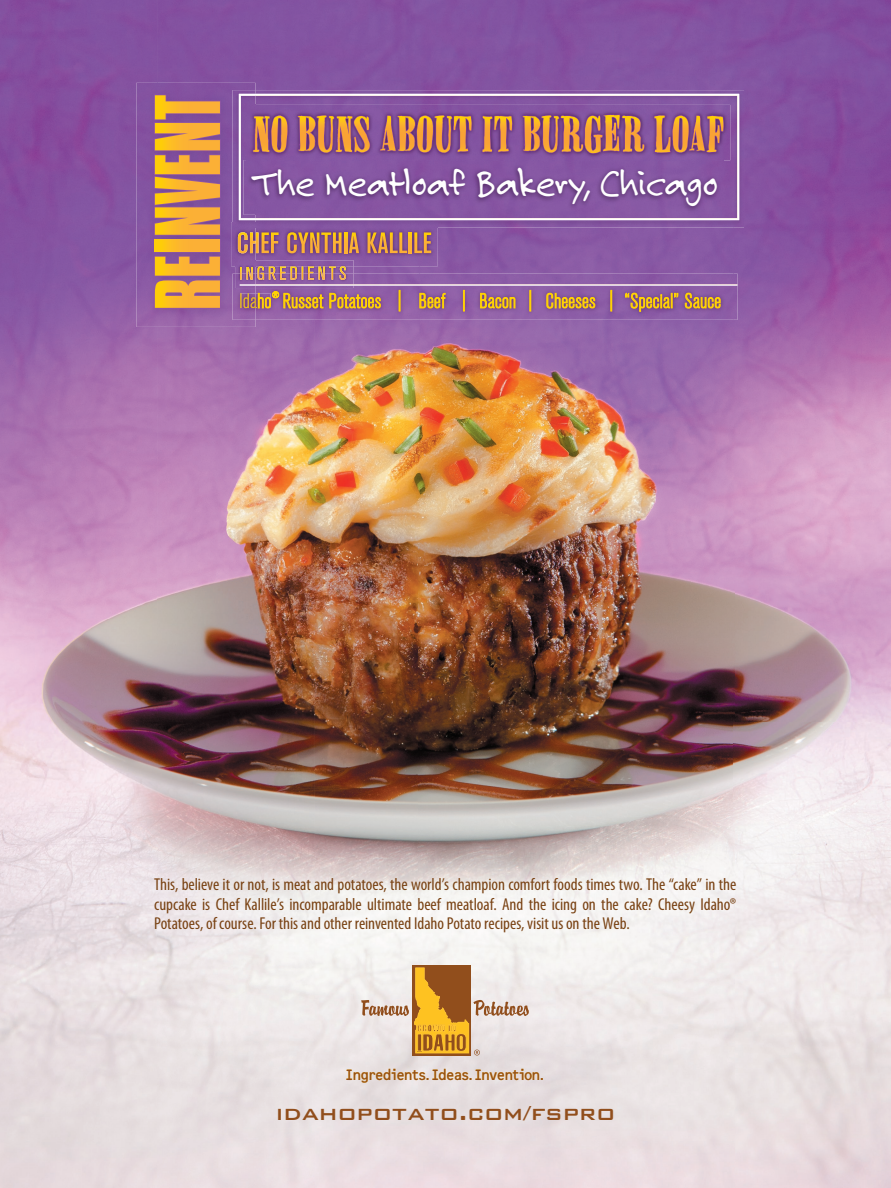
<style>
.page{position:relative;width:891px;height:1188px;background:#fff}
.page>*{position:absolute;margin:0;border:0;box-sizing:border-box;transform-origin:0 0}
.t1{font:40.35px "Felt Tip Roman";letter-spacing:-.015em;color:#fff;scale:.95 1}
.t2{font:500 26.4px "Bank Gothic BT";color:#914e1c}
.t3{font:condensed 17.25px/19.8px "Myriad Pro";letter-spacing:-.005em;color:#794213;text-align:justify}
.t4{font:15.3px "OCR B Bar Code Pro";color:#914e1c;scale:.91 1}
.s1{color:#fec127}
</style>
<div class="page">
<img style="left:0;top:0;width:891px;height:1188px">
<div style="left:413px;top:965px;width:58px;height:91px;background:#914e1c"></div>
<svg style="left:361px;top:968px;width:168px;height:88px"></svg>
<img style="left:473px;top:90px;width:271px;height:138px">
<svg style="left:473px;top:94px;width:266px;height:126px;background:#9f78b2"></svg>
<img style="left:256px;top:274px;width:482px;height:46px">
<svg style="left:399px;top:290px;width:1px;height:21px"></svg>
<svg style="left:420px;top:293px;width:25px;height:15px"></svg>
<svg style="left:463px;top:290px;width:1px;height:21px"></svg>
<svg style="left:480px;top:293px;width:35px;height:15px"></svg>
<svg style="left:530px;top:290px;width:1px;height:21px"></svg>
<svg style="left:547px;top:293px;width:48px;height:15px"></svg>
<svg style="left:611px;top:290px;width:1px;height:21px"></svg>
<svg style="left:625px;top:293px;width:53px;height:18px"></svg>
<svg style="left:685px;top:293px;width:35px;height:15px"></svg>
<hr style="left:240px;top:285px;width:498px;height:1px;background:#fff">
<img style="left:256px;top:253px;width:182px;height:13px">
<img style="left:136px;top:83px;width:120px;height:244px">
<img style="left:231px;top:90px;width:25px;height:176px">
<img style="left:239px;top:94px;width:7px;height:126px">
<svg style="left:240px;top:266px;width:141px;height:42px;background:#a87983"></svg>
<img style="left:232px;top:223px;width:14px;height:5px">
<img style="left:238px;top:232px;width:8px;height:21px">
<div style="left:154px;top:239px;width:67px;height:14px;border:2px solid #9358a4"></div>
<svg style="left:153px;top:255px;width:68px;height:54px;background:#da9a4c"></svg>
<svg style="left:155px;top:240px;width:65px;height:12px"></svg>
<svg style="left:153px;top:94px;width:69px;height:142px;background:#d19352"></svg>
<img style="left:473px;top:105px;width:257px;height:55px">
<svg style="left:481px;top:113px;width:32px;height:109px;background:#a56e78"></svg>
<svg style="left:520px;top:0;width:125px;height:233px;background:#926093"></svg>
<svg style="left:653px;top:114px;width:72px;height:43px;background:#aa6e6a"></svg>
<img style="left:244px;top:160px;width:480px;height:55px">
<img style="left:473px;top:160px;width:251px;height:1px">
<svg style="left:246px;top:0;width:227px;height:253px;background:#8e5c93"></svg>
<svg style="left:346px;top:1070px;width:6px;height:10px"></svg>
<svg style="left:362px;top:1069px;width:42px;height:14px"></svg>
<svg style="left:427px;top:1069px;width:34px;height:11px"></svg>
<svg style="left:470px;top:1070px;width:11px;height:10px"></svg>
<svg style="left:498px;top:1072px;width:6px;height:8px"></svg>
<svg style="left:520px;top:1069px;width:3px;height:11px"></svg>
<h1 class="t1" style="left:253px;top:159px;width:491px">The Meatloaf Bakery, Chicago</h1>
<p class="t3" style="left:154px;top:874px;width:584px">This, believe it or not, is meat and potatoes, the world’s champion comfort foods times two. The “cake” in the cupcake is Chef Kallile’s incomparable ultimate beef meatloaf. And the icing on the cake? Cheesy Idaho® Potatoes, of course. For this and other reinvented Idaho Potato recipes, visit us on the Web.</p>
<p class="t4" style="left:353px;top:1069px;width:11px">■</p>
<p class="t4" style="left:405px;top:1069px;width:26px">■▼▲</p>
<p class="t4" style="left:461px;top:1069px;width:88px">▲ ■❖ ■<span class="s1">▼</span> □■</p>
<h2 class="t2" style="left:276px;top:1099px;width:341px">idahopotato.com/fspro</h2>
</div>
